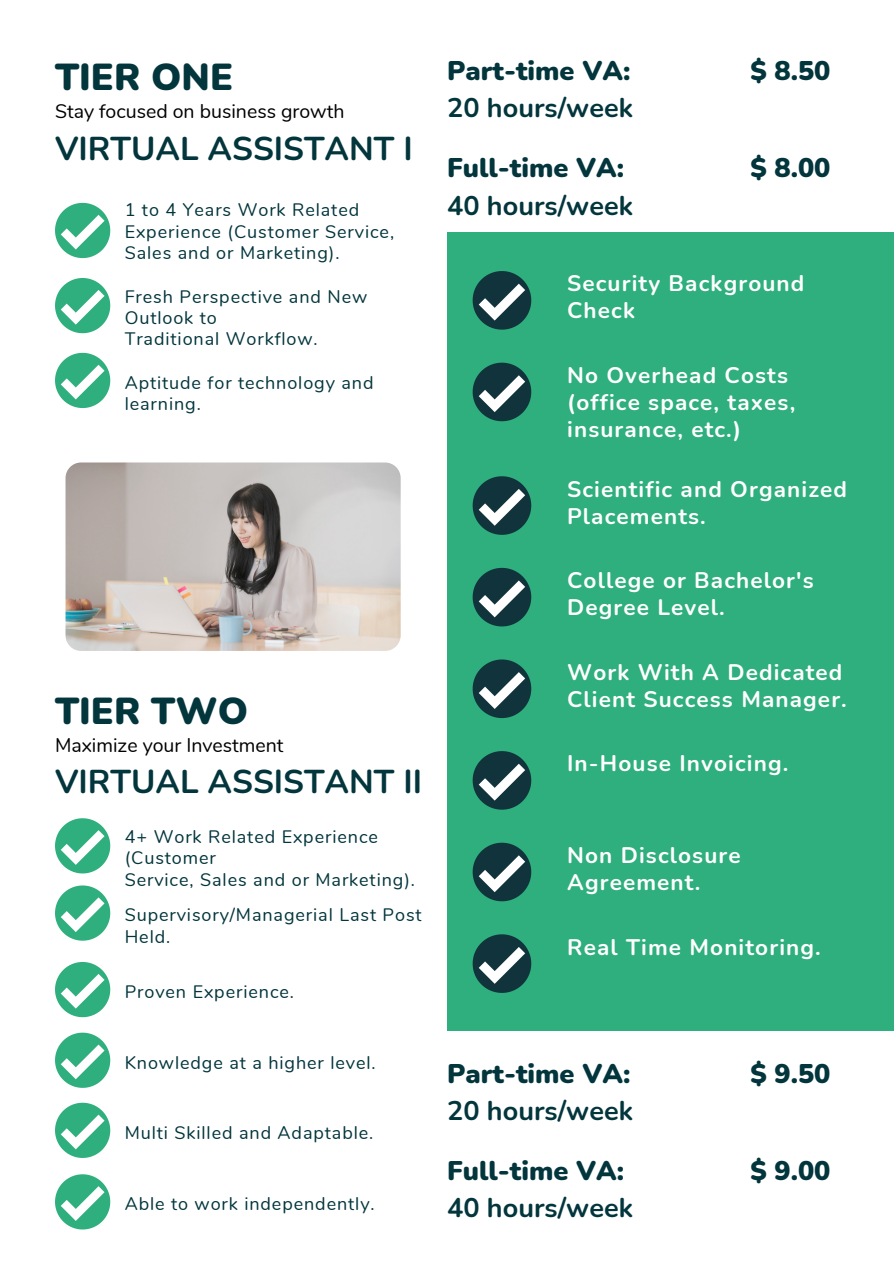
<style>
.page{position:relative;width:894px;height:1264px;background:#fff}
.page>*{position:absolute;margin:0;border:0;box-sizing:border-box;transform-origin:0 0}
.t1{font:900 37.5px "Nunito";color:#02353c}
.t2{font:700 33px "Nunito";color:#02353c}
.t3{font:900 27px "Nunito";color:#02353c}
.t4{font:700 27px "Nunito";color:#02353c}
.t5{font:700 22.5px/27px "Nunito";letter-spacing:.05em;color:#fff}
.t6{font:19.5px "Nunito";color:#000}
.t7{font:18px/21.5px "Nunito";letter-spacing:.05em;color:#02353c}
</style>
<div class="page">
<div style="left:447px;top:233px;width:446px;height:798px;background:#2eaf7d"></div>
<svg style="left:472px;top:271px;width:59px;height:58px"></svg>
<svg style="left:472px;top:362px;width:59px;height:59px"></svg>
<svg style="left:472px;top:476px;width:59px;height:59px"></svg>
<svg style="left:472px;top:568px;width:59px;height:58px"></svg>
<svg style="left:472px;top:659px;width:59px;height:59px"></svg>
<svg style="left:472px;top:751px;width:59px;height:58px"></svg>
<svg style="left:472px;top:842px;width:59px;height:59px"></svg>
<svg style="left:472px;top:934px;width:59px;height:58px"></svg>
<svg style="left:55px;top:203px;width:55px;height:55px"></svg>
<svg style="left:55px;top:278px;width:55px;height:55px"></svg>
<svg style="left:55px;top:353px;width:55px;height:55px"></svg>
<svg style="left:55px;top:818px;width:55px;height:55px"></svg>
<svg style="left:55px;top:885px;width:55px;height:55px"></svg>
<svg style="left:55px;top:962px;width:55px;height:55px"></svg>
<svg style="left:55px;top:1032px;width:55px;height:55px"></svg>
<svg style="left:55px;top:1102px;width:55px;height:55px"></svg>
<svg style="left:55px;top:1174px;width:55px;height:55px"></svg>
<img style="left:65px;top:462px;width:335px;height:189px;border-radius:16px">
<p class="t1" style="left:55px;top:52px;width:179px">TIER ONE</p>
<p class="t6" style="left:55px;top:99px;width:291px">Stay focused on business growth</p>
<p class="t2" style="left:55px;top:126px;width:359px">VIRTUAL ASSISTANT I</p>
<p class="t7" style="left:125px;top:200px;width:271px">1 to 4 Years Work Related<br>Experience (Customer Service,<br>Sales and or Marketing).</p>
<p class="t7" style="left:125px;top:286px;width:244px">Fresh Perspective and New<br>Outlook to</p>
<p class="t7" style="left:125px;top:329px;width:194px">Traditional Workflow.</p>
<p class="t7" style="left:125px;top:372px;width:250px">Aptitude for technology and learning.</p>
<p class="t1" style="left:55px;top:685px;width:194px">TIER TWO</p>
<p class="t6" style="left:55px;top:732px;width:230px">Maximize your Investment</p>
<p class="t2" style="left:55px;top:759px;width:368px">VIRTUAL ASSISTANT II</p>
<p class="t7" style="left:125px;top:826px;width:255px">4+ Work Related Experience (Customer</p>
<p class="t7" style="left:125px;top:869px;width:292px">Service, Sales and or Marketing).</p>
<p class="t7" style="left:125px;top:904px;width:298px">Supervisory/Managerial Last Post<br>Held.</p>
<p class="t7" style="left:125px;top:981px;width:171px">Proven Experience.</p>
<p class="t7" style="left:125px;top:1051px;width:252px">Knowledge at a higher level.</p>
<p class="t7" style="left:125px;top:1121px;width:250px">Multi Skilled and Adaptable.</p>
<p class="t7" style="left:125px;top:1193px;width:251px">Able to work independently.</p>
<p class="t3" style="left:447px;top:53px;width:185px">Part-time VA:</p>
<p class="t4" style="left:447px;top:90px;width:187px">20 hours/week</p>
<p class="t3" style="left:447px;top:150px;width:178px">Full-time VA:</p>
<p class="t4" style="left:447px;top:187px;width:187px">40 hours/week</p>
<p class="t3" style="left:750px;top:53px;width:81px">$ 8.50</p>
<p class="t3" style="left:750px;top:150px;width:81px">$ 8.00</p>
<p class="t5" style="left:567px;top:270px;width:239px">Security Background</p>
<p class="t5" style="left:567px;top:297px;width:69px">Check</p>
<p class="t5" style="left:567px;top:362px;width:229px">No Overhead Costs (office space, taxes, insurance, etc.)</p>
<p class="t5" style="left:567px;top:475px;width:281px">Scientific and Organized</p>
<p class="t5" style="left:567px;top:502px;width:140px">Placements.</p>
<p class="t5" style="left:567px;top:567px;width:248px">College or Bachelor's</p>
<p class="t5" style="left:567px;top:594px;width:159px">Degree Level.</p>
<p class="t5" style="left:567px;top:659px;width:277px">Work With A Dedicated</p>
<p class="t5" style="left:567px;top:686px;width:281px">Client Success Manager.</p>
<p class="t5" style="left:567px;top:750px;width:223px">In-House Invoicing.</p>
<p class="t5" style="left:567px;top:842px;width:175px">Non Disclosure<br>Agreement.</p>
<p class="t5" style="left:567px;top:933px;width:255px">Real Time Monitoring.</p>
<p class="t3" style="left:447px;top:1055px;width:185px">Part-time VA:</p>
<p class="t4" style="left:447px;top:1092px;width:187px">20 hours/week</p>
<p class="t3" style="left:447px;top:1152px;width:178px">Full-time VA:</p>
<p class="t4" style="left:447px;top:1189px;width:187px">40 hours/week</p>
<p class="t3" style="left:750px;top:1055px;width:81px">$ 9.50</p>
<p class="t3" style="left:750px;top:1152px;width:81px">$ 9.00</p>
</div>
